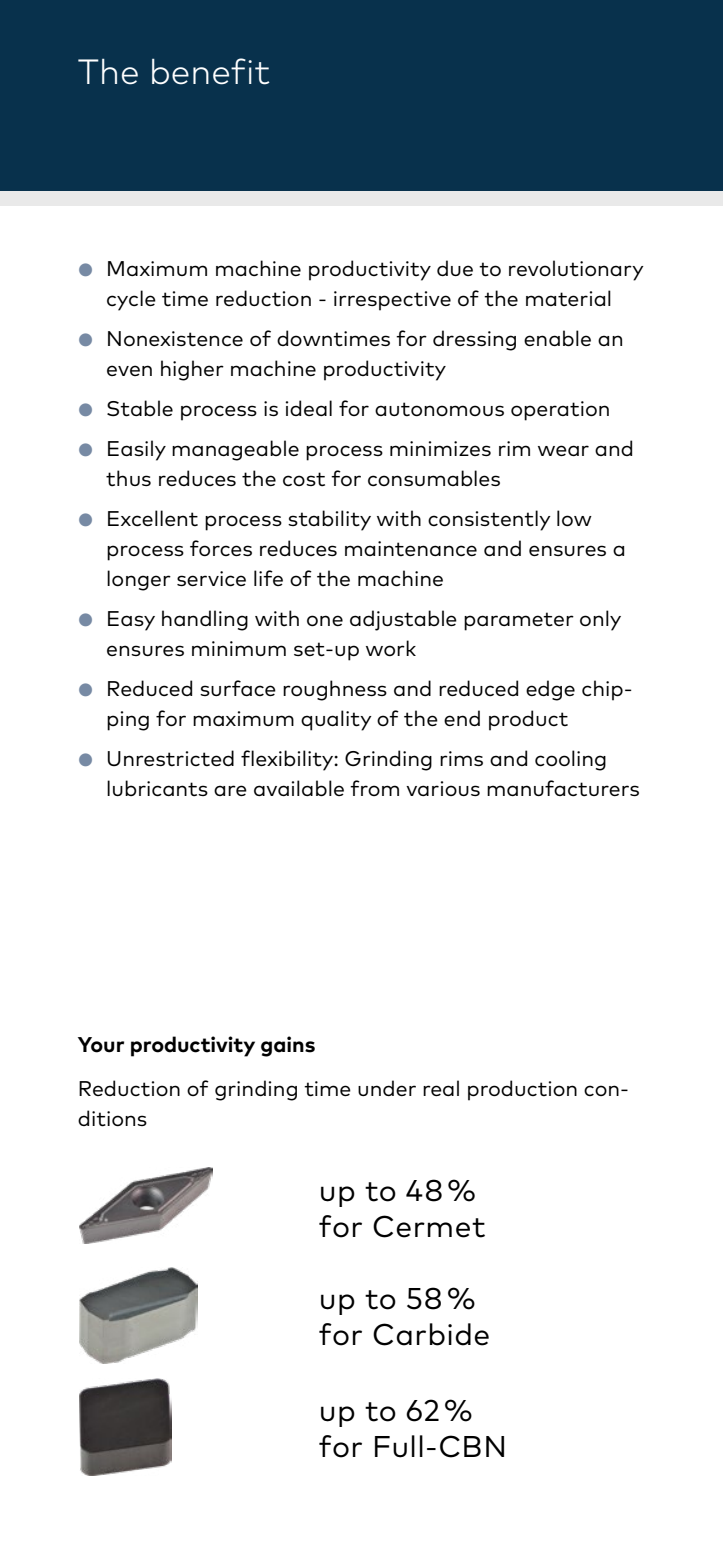
<style>
.page{position:relative;width:723px;height:1560px;background:#fff}
.page>*{position:absolute;margin:0;border:0;box-sizing:border-box;transform-origin:0 0}
.Headline_14pt_light{font:300 35px "Mark OT";color:#fff}
.Zahlen{font:30px "Mark OT";letter-spacing:.01em;color:#000}
.Auflistung__Punkt_8{font:21.25px/30px "Mark OT";color:#000}
.Lauftext_8_5pt{font:21.25px/30px "Mark OT";color:#000}
.Titel_Lauftext{font:700 21.25px "Mark OT";color:#000}
.s1{font-size:17.5px;color:#778aa4}
</style>
<div class="page">
<div style="left:0;top:0;width:723px;height:191px;background:#08314c"></div>
<div style="left:0;top:191px;width:723px;height:15px;background:#e9e9e9"></div>
<img style="left:80px;top:1167px;width:133px;height:76px">
<img style="left:80px;top:1267px;width:118px;height:95px">
<img style="left:80px;top:1378px;width:92px;height:97px">
<p class="Headline_14pt_light" style="left:78px;top:51px;width:194px">The benefit</p>
<p class="Auflistung__Punkt_8" style="left:78px;top:253px;width:567px;text-align:center"><span class="s1">●</span> Maximum machine productivity due to revolutionary cycle time reduction - irrespective of the material</p>
<p class="Auflistung__Punkt_8" style="left:106px;top:323px;width:519px;text-indent:-28px"><span class="s1">●</span> Nonexistence of downtimes for dressing enable an even higher machine productivity</p>
<p class="Auflistung__Punkt_8" style="left:78px;top:393px;width:534px"><span class="s1">●</span> Stable process is ideal for autonomous operation</p>
<p class="Auflistung__Punkt_8" style="left:106px;top:433px;width:529px;text-indent:-28px"><span class="s1">●</span> Easily manageable process minimizes rim wear and thus reduces the cost for consumables</p>
<p class="Auflistung__Punkt_8" style="left:106px;top:503px;width:521px;text-indent:-28px"><span class="s1">●</span> Excellent process stability with consistently low process forces reduces maintenance and ensures a longer service life of the machine</p>
<p class="Auflistung__Punkt_8" style="left:106px;top:603px;width:516px;text-indent:-28px"><span class="s1">●</span> Easy handling with one adjustable parameter only ensures minimum set-up work</p>
<p class="Auflistung__Punkt_8" style="left:106px;top:673px;width:528px;text-indent:-28px"><span class="s1">●</span> Reduced surface roughness and reduced edge chip&shy;ping for maximum quality of the end product</p>
<p class="Auflistung__Punkt_8" style="left:106px;top:743px;width:535px;text-indent:-28px"><span class="s1">●</span> Unrestricted flexibility: Grinding rims and cooling lubricants are available from various manufacturers</p>
<p class="Titel_Lauftext" style="left:78px;top:1030px;width:239px">Your productivity gains</p>
<p class="Lauftext_8_5pt" style="left:78px;top:1073px;width:553px">Reduction of grinding time under real production con&shy;ditions</p>
<p class="Zahlen" style="left:319px;top:1171px;width:159px">up to 48 %</p>
<p class="Zahlen" style="left:319px;top:1207px;width:168px">for Cermet</p>
<p class="Zahlen" style="left:319px;top:1279px;width:158px">up to 58 %</p>
<p class="Zahlen" style="left:319px;top:1315px;width:173px">for Carbide</p>
<p class="Zahlen" style="left:319px;top:1391px;width:155px">up to 62 %</p>
<p class="Zahlen" style="left:319px;top:1427px;width:190px">for Full-CBN</p>
</div>
